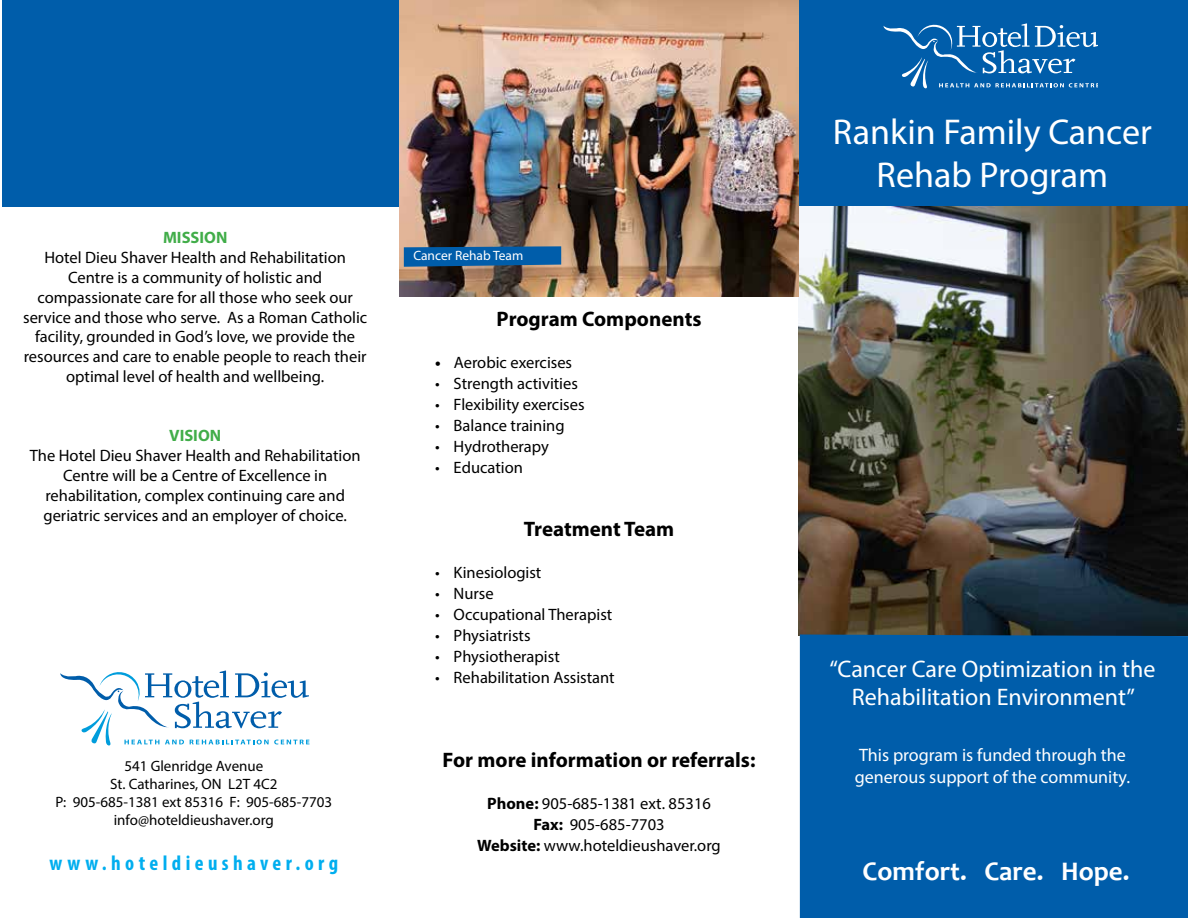
<style>
.page{position:relative;width:1188px;height:918px;background:#fff}
.page>*{position:absolute;margin:0;border:0;box-sizing:border-box;transform-origin:0 0}
.t1{font:36px/43.2px "Myriad Pro";color:#fff;text-align:center}
.t2{font:700 27px "Candara";color:#fff}
.t3{font:24px/28.8px "Myriad Pro";color:#fff;text-align:center}
.t4{font:700 21px "Myriad Pro";color:#000}
.t5{font:700 condensed 21px "Myriad Pro";letter-spacing:.21em;color:#00aeef}
.t6{font:18px/21.6px "Myriad Pro";color:#fff}
.t7{font:16.5px/19.8px "Myriad Pro";color:#000;text-align:center}
.t8{font:700 16.5px "Myriad Pro";color:#41ad49}
.t9{font:15px/18px "Myriad Pro";color:#000;text-align:center}
.t10{font:13.5px "Myriad Pro";color:#fff}
.s1{font-weight:700}
</style>
<div class="page">
<div style="left:2px;top:0;width:398px;height:206px;background:#005daa"></div>
<div style="left:799px;top:0;width:389px;height:222px;background:#005daa"></div>
<img style="left:799px;top:206px;width:389px;height:429px">
<div style="left:800px;top:634px;width:388px;height:284px;background:#005daa"></div>
<svg style="left:884px;top:23px;width:214px;height:65px"></svg>
<svg style="left:60px;top:671px;width:249px;height:75px"></svg>
<img style="left:400px;top:0;width:399px;height:297px">
<svg style="left:404px;top:246px;width:157px;height:21px;background:#0e5fa2"></svg>
<p class="t8" style="left:163px;top:227px;width:66px">MISSION</p>
<p class="t7" style="left:23px;top:248px;width:346px">Hotel Dieu Shaver Health and Rehabilitation Centre is a community of holistic and compassionate care for all those who seek our service and those who serve. As a Roman Catholic facility, grounded in God’s love, we provide the resources and care to enable people to reach their optimal level of health and wellbeing.</p>
<p class="t8" style="left:169px;top:425px;width:54px">VISION</p>
<p class="t7" style="left:30px;top:446px;width:332px">The Hotel Dieu Shaver Health and Rehabilitation Centre will be a Centre of Excellence in rehabilitation, complex continuing care and geriatric services and an employer of choice.</p>
<p class="t9" style="left:55px;top:757px;width:278px">541 Glenridge Avenue<br>St. Catharines, ON L2T 4C2<br>P: 905-685-1381 ext 85316 F: 905-685-7703 info@hoteldieushaver.org</p>
<p class="t5" style="left:50px;top:850px;width:290px">www.hoteldieushaver.org</p>
<p class="t10" style="left:413px;top:247px;width:112px">Cancer Rehab Team</p>
<p class="t4" style="left:497px;top:305px;width:206px">Program Components</p>
<p class="t7" style="left:435px;top:352px;width:139px"><span class="s1">•</span> Aerobic exercises</p>
<p class="t7" style="left:435px;top:373px;width:144px">• Strength activities</p>
<p class="t7" style="left:435px;top:394px;width:151px">• Flexibility exercises</p>
<p class="t7" style="left:435px;top:415px;width:131px">• Balance training</p>
<p class="t7" style="left:435px;top:436px;width:115px">• Hydrotherapy</p>
<p class="t7" style="left:435px;top:457px;width:89px">• Education</p>
<p class="t4" style="left:524px;top:515px;width:152px">Treatment Team</p>
<p class="t7" style="left:435px;top:562px;width:108px">• Kinesiologist</p>
<p class="t7" style="left:435px;top:583px;width:60px">• Nurse</p>
<p class="t7" style="left:435px;top:604px;width:179px">• Occupational Therapist</p>
<p class="t7" style="left:435px;top:625px;width:97px">• Physiatrists</p>
<p class="t7" style="left:435px;top:646px;width:126px">• Physiotherapist</p>
<p class="t7" style="left:435px;top:667px;width:181px">• Rehabilitation Assistant</p>
<p class="t4" style="left:443px;top:746px;width:314px">For more information or referrals:</p>
<p class="t7" style="left:477px;top:792px;width:245px;line-height:21px"><span class="s1">Phone:</span> 905-685-1381 ext. 85316<br><span class="s1">Fax:</span> 905-685-7703<br><span class="s1">Website:</span> www.hoteldieushaver.org</p>
<h1 class="t1" style="left:833px;top:110px;width:321px">Rankin Family Cancer<br>Rehab Program</h1>
<h3 class="t3" style="left:829px;top:654px;width:327px">“Cancer Care Optimization in the<br>Rehabilitation Environment”</h3>
<p class="t6" style="left:855px;top:744px;width:277px">This program is funded through the generous support of the community.</p>
<h2 class="t2" style="left:862px;top:854px;width:269px">Comfort. Care. Hope.</h2>
</div>
